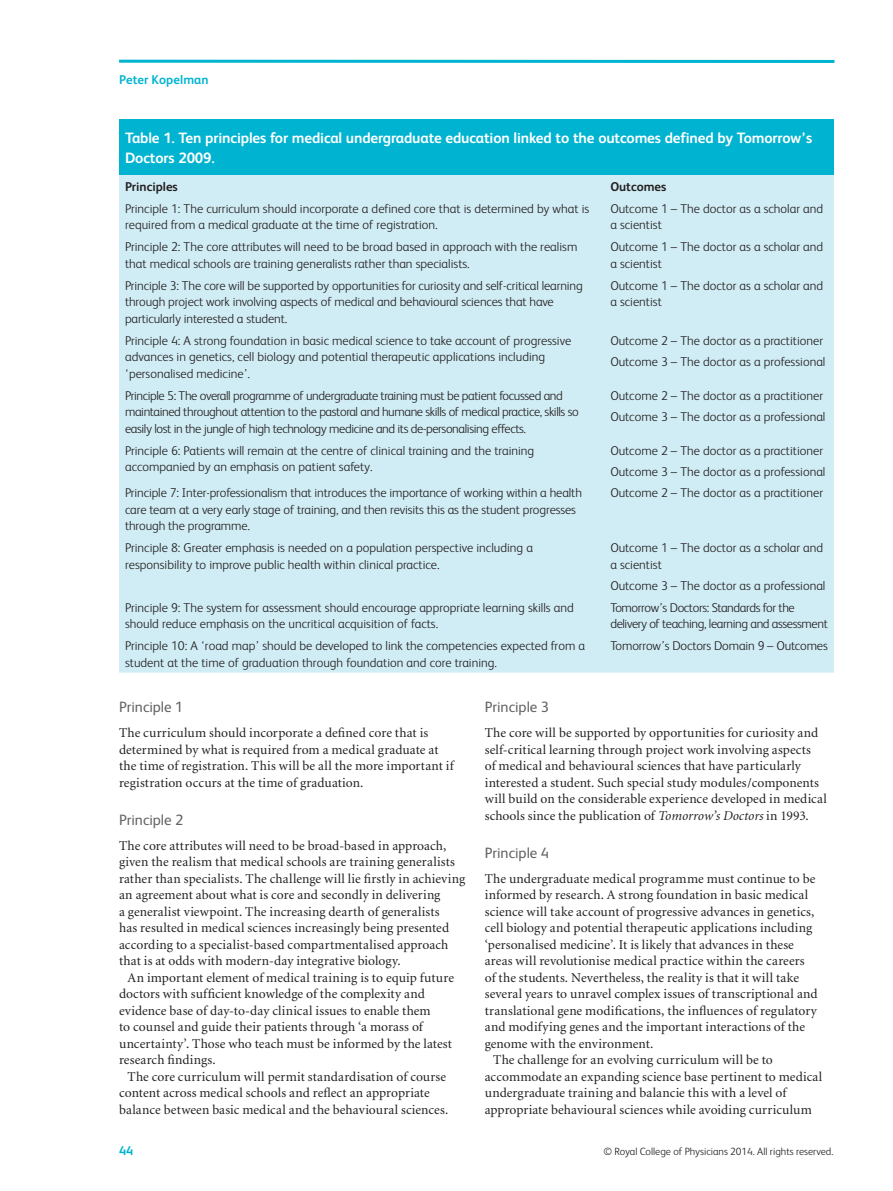
<style>
.page{position:relative;width:893px;height:1191px;background:#fff}
.page>*{position:absolute;margin:0;border:0;box-sizing:border-box;transform-origin:0 0}
.t1{font:700 15px/20.2px "FS Albert";letter-spacing:-.01em;color:#fff}
.t2{font:15px "FS Albert";color:#636366}
.t3{font:13.5px/16.5px "Minion";letter-spacing:.005em;color:#231f20}
.t4{font:300 12.75px/16.5px "FS Albert";color:#231f20}
.t5{font:300 12.75px/16.5px "FS Albert";letter-spacing:-.03em;color:#231f20}
.t6{font:700 12.75px "FS Albert";color:#231f20}
.t7{font:700 12.75px "FS Albert";letter-spacing:.005em;color:#00b4d1}
.t8{font:300 10.5px "FS Albert";color:#231f20}
.s1{font-style:italic}
</style>
<div class="page">
<hr style="left:119px;top:60px;width:715px;height:3px;background:#00b4d1">
<div style="left:119px;top:119px;width:715px;height:56px;background:#00b4d1"></div>
<div style="left:119px;top:175px;width:715px;height:497px;background:#d0ecf4"></div>
<p class="t7" style="left:119px;top:74px;width:91px">Peter Kopelman</p>
<p class="t1" style="left:125px;top:129px;width:689px">Table 1. Ten principles for medical undergraduate education linked to the outcomes defined by Tomorrow’s<br>Doctors 2009.</p>
<p class="t6" style="left:125px;top:181px;width:54px">Principles</p>
<p class="t6" style="left:610px;top:181px;width:58px">Outcomes</p>
<p class="t4" style="left:125px;top:202px;width:466px">Principle 1: The curriculum should incorporate a defined core that is determined by what is required from a medical graduate at the time of registration.</p>
<p class="t4" style="left:610px;top:202px;width:214px">Outcome 1 – The doctor as a scholar and a scientist</p>
<p class="t4" style="left:125px;top:240px;width:454px">Principle 2: The core attributes will need to be broad based in approach with the realism that medical schools are training generalists rather than specialists.</p>
<p class="t4" style="left:610px;top:240px;width:214px">Outcome 1 – The doctor as a scholar and a scientist</p>
<p class="t4" style="left:125px;top:279px;width:459px">Principle 3: The core will be supported by opportunities for curiosity and self-critical learning through project work involving aspects of medical and behavioural sciences that have particularly interested a student.</p>
<p class="t4" style="left:610px;top:279px;width:214px">Outcome 1 – The doctor as a scholar and a scientist</p>
<p class="t4" style="left:125px;top:334px;width:448px">Principle 4: A strong foundation in basic medical science to take account of progressive advances in genetics, cell biology and potential therapeutic applications including ‘personalised medicine’.</p>
<p class="t4" style="left:610px;top:331px;width:217px;line-height:20.7px">Outcome 2 – The doctor as a practitioner<br>Outcome 3 – The doctor as a professional</p>
<p class="t5" style="left:125px;top:389px;width:455px">Principle 5: The overall programme of undergraduate training must be patient focussed and maintained throughout attention to the pastoral and humane skills of medical practice, skills so easily lost in the jungle of high technology medicine and its de-personalising effects.</p>
<p class="t4" style="left:610px;top:386px;width:217px;line-height:20.7px">Outcome 2 – The doctor as a practitioner<br>Outcome 3 – The doctor as a professional</p>
<p class="t4" style="left:125px;top:443px;width:411px">Principle 6: Patients will remain at the centre of clinical training and the training accompanied by an emphasis on patient safety.</p>
<p class="t4" style="left:610px;top:441px;width:217px;line-height:20.7px">Outcome 2 – The doctor as a practitioner<br>Outcome 3 – The doctor as a professional</p>
<p class="t4" style="left:125px;top:486px;width:458px">Principle 7: Inter-professionalism that introduces the importance of working within a health care team at a very early stage of training, and then revisits this as the student progresses through the programme.</p>
<p class="t4" style="left:610px;top:486px;width:214px">Outcome 2 – The doctor as a practitioner</p>
<p class="t4" style="left:125px;top:541px;width:409px">Principle 8: Greater emphasis is needed on a population perspective including a responsibility to improve public health within clinical practice.</p>
<p class="t4" style="left:610px;top:541px;width:214px">Outcome 1 – The doctor as a scholar and a scientist</p>
<p class="t4" style="left:610px;top:578px;width:217px">Outcome 3 – The doctor as a professional</p>
<p class="t4" style="left:125px;top:600px;width:450px">Principle 9: The system for assessment should encourage appropriate learning skills and should reduce emphasis on the uncritical acquisition of facts.</p>
<p class="t5" style="left:610px;top:600px;width:219px">Tomorrow’s Doctors: Standards for the delivery of teaching, learning and assessment</p>
<p class="t4" style="left:125px;top:639px;width:462px">Principle 10: A ‘road map’ should be developed to link the competencies expected from a student at the time of graduation through foundation and core training.</p>
<p class="t4" style="left:610px;top:639px;width:219px">Tomorrow’s Doctors Domain 9 – Outcomes</p>
<p class="t2" style="left:119px;top:702px;width:66px">Principle 1</p>
<p class="t3" style="left:119px;top:726px;width:336px">The curriculum should incorporate a defined core that is determined by what is required from a medical graduate at the time of registration. This will be all the more important if registration occurs at the time of graduation.</p>
<p class="t2" style="left:119px;top:814px;width:66px">Principle 2</p>
<p class="t3" style="left:119px;top:838px;width:348px">The core attributes will need to be broad-based in approach, given the realism that medical schools are training generalists rather than specialists. The challenge will lie firstly in achieving an agreement about what is core and secondly in delivering<br>a generalist viewpoint. The increasing dearth of generalists<br>has resulted in medical sciences increasingly being presented according to a specialist-based compartmentalised approach that is at odds with modern-day integrative biology.</p>
<p class="t3" style="left:119px;top:970px;width:337px;text-indent:9px">An important element of medical training is to equip future doctors with sufficient knowledge of the complexity and evidence base of day-to-day clinical issues to enable them<br>to counsel and guide their patients through ‘a morass of uncertainty’. Those who teach must be informed by the latest research findings.</p>
<p class="t3" style="left:119px;top:1069px;width:331px;text-indent:9px">The core curriculum will permit standardisation of course content across medical schools and reflect an appropriate balance between basic medical and the behavioural sciences.</p>
<p class="t2" style="left:485px;top:702px;width:66px">Principle 3</p>
<p class="t3" style="left:485px;top:726px;width:344px">The core will be supported by opportunities for curiosity and self-critical learning through project work involving aspects<br>of medical and behavioural sciences that have particularly interested a student. Such special study modules/components will build on the considerable experience developed in medical schools since the publication of <span class="s1">Tomorrow’s Doctors</span> in 1993.</p>
<p class="t2" style="left:485px;top:847px;width:66px">Principle 4</p>
<p class="t3" style="left:485px;top:871px;width:332px">The undergraduate medical programme must continue to be</p>
<p class="t3" style="left:485px;top:887px;width:325px">informed by research. A strong foundation in basic medical</p>
<p class="t3" style="left:485px;top:904px;width:331px">science will take account of progressive advances in genetics,</p>
<p class="t3" style="left:485px;top:920px;width:329px">cell biology and potential therapeutic applications including</p>
<p class="t3" style="left:485px;top:937px;width:311px">‘personalised medicine’. It is likely that advances in these</p>
<p class="t3" style="left:485px;top:953px;width:321px">areas will revolutionise medical practice within the careers</p>
<p class="t3" style="left:485px;top:970px;width:316px">of the students. Nevertheless, the reality is that it will take</p>
<p class="t3" style="left:485px;top:986px;width:334px">several years to unravel complex issues of transcriptional and</p>
<p class="t3" style="left:485px;top:1003px;width:334px">translational gene modifications, the influences of regulatory</p>
<p class="t3" style="left:485px;top:1019px;width:322px">and modifying genes and the important interactions of the</p>
<p class="t3" style="left:485px;top:1036px;width:170px">genome with the environment.</p>
<p class="t3" style="left:493px;top:1052px;width:281px">The challenge for an evolving curriculum will be to</p>
<p class="t3" style="left:485px;top:1069px;width:339px">accommodate an expanding science base pertinent to medical</p>
<p class="t3" style="left:485px;top:1085px;width:303px">undergraduate training and balancie this with a level of</p>
<p class="t3" style="left:485px;top:1102px;width:329px">appropriate behavioural sciences while avoiding curriculum</p>
<p class="t7" style="left:119px;top:1145px;width:16px">44</p>
<p class="t8" style="left:604px;top:1147px;width:231px">© Royal College of Physicians 2014. All rights reserved.</p>
</div>
